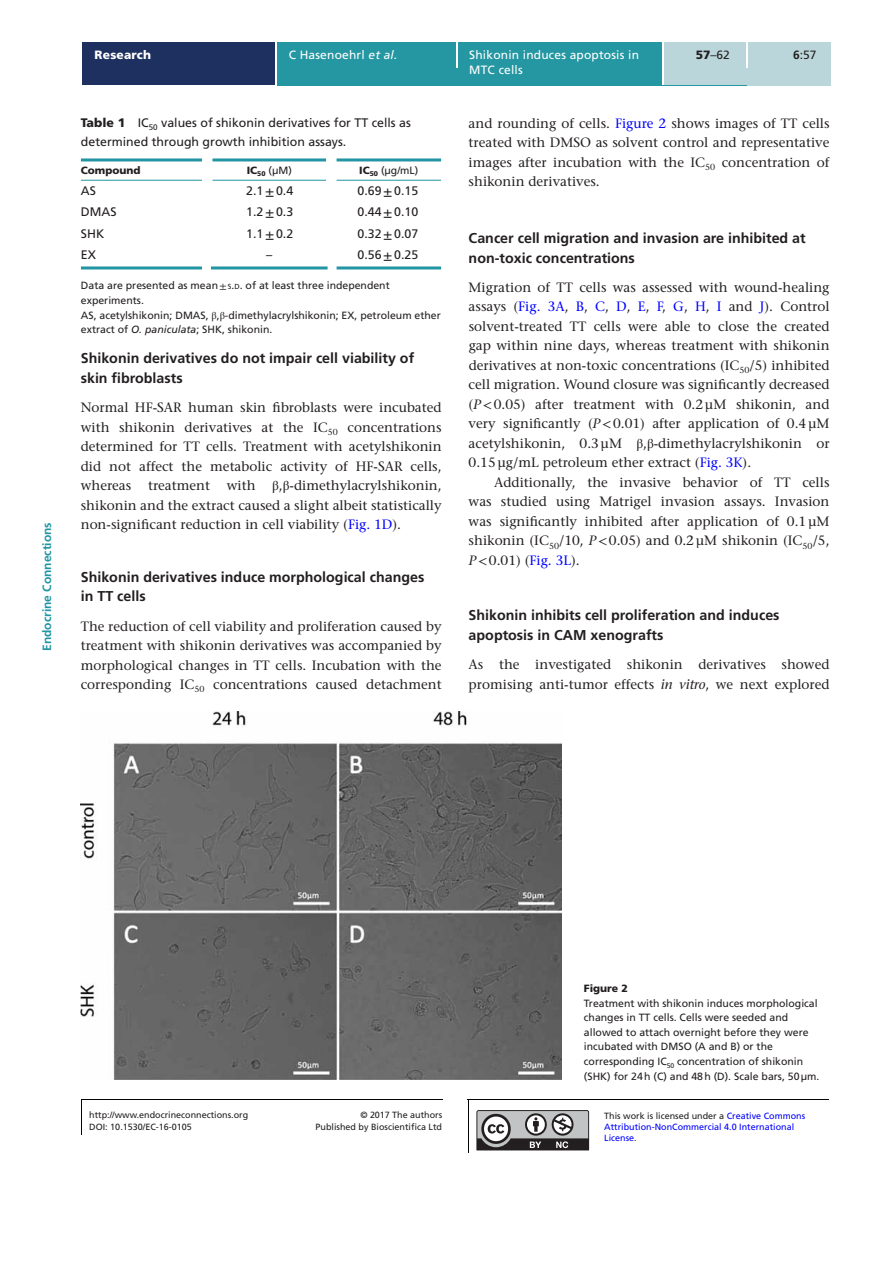
<style>
.page{position:relative;width:893px;height:1263px;background:#fff}
.page>*{position:absolute;margin:0;border:0;box-sizing:border-box;transform-origin:0 0}
.t1{font:700 14.25px/19.5px "Frutiger LT Std";color:#231f20}
.t2{font:500 13.5px/19.5px "Stone Serif Std";color:#231f20;text-align:justify}
.t3{font:12.3px/19.5px "Frutiger LT Std";color:#231f20}
.t4{font:12px/14.7px "Frutiger LT Std";letter-spacing:.015em;color:#fff}
.t5{font:700 12px "Frutiger LT Std";color:#2195a3}
.t6{font:12px "Frutiger LT Std";color:#231f20}
.t7{font:900 12px "Frutiger LT Std";letter-spacing:.015em;color:#fff}
.t8{font:10.5px/14.5px "Frutiger LT Std";color:#231f20}
.t9{font:900 10.5px "Frutiger LT Std";color:#231f20}
.t10{font:9px/12px "Frutiger LT Std";color:#231f20;text-align:right}
.t11{font:9px/11.2px "Frutiger LT Std";color:#00f}
.s1{font-style:italic}
.s2{font-weight:900}
.s3{font-weight:700}
.s4{font-family:"STIX General";font-weight:700}
.s5{font-family:"STIX General"}
.s6{font-size:7.35px}
.s7{font-style:inherit}
.s8{font-family:"STIX General";font-weight:400}
.s9{color:#00f}
.s10{color:#231f20}
</style>
<div class="page">
<svg style="left:476px;top:1110px;width:113px;height:40px;background:#8a898a"></svg>
<hr style="left:81px;top:1099px;width:1px;height:36px;background:#040503">
<hr style="left:468px;top:1099px;width:1px;height:54px;background:#040503">
<hr style="left:81px;top:1099px;width:361px;height:1px;background:#040503">
<hr style="left:468px;top:1099px;width:361px;height:1px;background:#040503">
<div style="left:82px;top:43px;width:194px;height:42px;background:#1e3060"></div>
<div style="left:277px;top:51px;width:554px;height:34px;background:#2597a2"></div>
<div style="left:277px;top:43px;width:179px;height:8px;background:#2597a2"></div>
<hr style="left:456px;top:43px;width:2px;height:25px;background:#fff">
<div style="left:458px;top:43px;width:205px;height:42px;background:#2597a2"></div>
<hr style="left:663px;top:43px;width:1px;height:42px;background:#fff">
<div style="left:664px;top:43px;width:83px;height:42px;background:#bbd6da"></div>
<div style="left:747px;top:68px;width:84px;height:17px;background:#bbd6da"></div>
<svg style="left:747px;top:51px;width:1px;height:17px"></svg>
<div style="left:748px;top:43px;width:83px;height:25px;background:#bbd6da"></div>
<hr style="left:81px;top:158px;width:121px;height:3px;background:#2195a3">
<hr style="left:81px;top:180px;width:121px;height:1px;background:#2195a3">
<hr style="left:212px;top:158px;width:114px;height:3px;background:#2195a3">
<hr style="left:212px;top:180px;width:114px;height:1px;background:#2195a3">
<hr style="left:337px;top:158px;width:104px;height:3px;background:#2195a3">
<hr style="left:337px;top:180px;width:104px;height:1px;background:#2195a3">
<hr style="left:81px;top:266px;width:121px;height:3px;background:#2195a3">
<hr style="left:211px;top:266px;width:117px;height:3px;background:#2195a3">
<hr style="left:337px;top:266px;width:104px;height:3px;background:#2195a3">
<img style="left:81px;top:712px;width:480px;height:368px">
<p class="t5" style="left:40px;top:651px;width:130px;rotate:-90deg">Endocrine Connections</p>
<p class="t7" style="left:95px;top:48px;width:58px">Research</p>
<p class="t4" style="left:289px;top:48px;width:110px">C Hasenoehrl <span class="s1">et al.</span></p>
<p class="t4" style="left:469px;top:48px;width:171px">Shikonin induces apoptosis in<br>MTC cells</p>
<p class="t6" style="left:696px;top:48px;width:36px"><span class="s2">57</span>–62</p>
<p class="t6" style="left:793px;top:48px;width:25px"><span class="s3">6</span>:57</p>
<p class="t3" style="left:81px;top:113px;width:331px"><span class="s2">Table 1</span> IC<sub>50</sub> values of shikonin derivatives for TT cells as determined through growth inhibition assays.</p>
<p class="t9" style="left:81px;top:164px;width:61px">Compound</p>
<p class="t8" style="left:247px;top:163px;width:47px"><span class="s2">IC</span><sub>50</sub> (µM)</p>
<p class="t8" style="left:359px;top:163px;width:61px"><span class="s2">IC</span><sub>50</sub> (µg/mL)</p>
<p class="t3" style="left:81px;top:181px;width:17px">AS</p>
<p class="t3" style="left:246px;top:181px;width:49px">2.1<span class="s4">±</span>0.4</p>
<p class="t3" style="left:357px;top:181px;width:62px">0.69<span class="s4">±</span>0.15</p>
<p class="t3" style="left:81px;top:202px;width:37px">DMAS</p>
<p class="t3" style="left:246px;top:202px;width:49px">1.2<span class="s4">±</span>0.3</p>
<p class="t3" style="left:357px;top:202px;width:62px">0.44<span class="s4">±</span>0.10</p>
<p class="t3" style="left:81px;top:224px;width:25px">SHK</p>
<p class="t3" style="left:246px;top:224px;width:49px">1.1<span class="s4">±</span>0.2</p>
<p class="t3" style="left:357px;top:224px;width:62px">0.32<span class="s4">±</span>0.07</p>
<p class="t3" style="left:81px;top:245px;width:17px">EX</p>
<p class="t3" style="left:266px;top:245px;width:8px">–</p>
<p class="t3" style="left:357px;top:245px;width:62px">0.56<span class="s4">±</span>0.25</p>
<p class="t8" style="left:81px;top:278px;width:361px">Data are presented as mean<span class="s5">±</span> <span class="s6">s</span><span class="s7">.</span><span class="s6">d</span><span class="s7">.</span> of at least three independent experiments.<br>AS, acetylshikonin; DMAS, <span class="s5">β</span>,<span class="s5">β</span>-dimethylacrylshikonin; EX, petroleum ether extract of <span class="s1">O. paniculata</span>; SHK, shikonin.</p>
<p class="t1" style="left:81px;top:349px;width:335px">Shikonin derivatives do not impair cell viability of skin fibroblasts</p>
<p class="t2" style="left:81px;top:398px;width:362px">Normal HF-SAR human skin fibroblasts were incubated with shikonin derivatives at the IC<sub>50</sub> concentrations determined for TT cells. Treatment with acetylshikonin did not affect the metabolic activity of HF-SAR cells, whereas treatment with <span class="s8">β</span>,<span class="s8">β</span>-dimethylacrylshikonin, shikonin and the extract caused a slight albeit statistically non-significant reduction in cell viability (<span class="s9">Fig. 1D</span>).</p>
<p class="t1" style="left:81px;top:567px;width:345px">Shikonin derivatives induce morphological changes in TT cells</p>
<p class="t2" style="left:81px;top:616px;width:362px">The reduction of cell viability and proliferation caused by treatment with shikonin derivatives was accompanied by morphological changes in TT cells. Incubation with the corresponding IC<sub>50</sub> concentrations caused detachment</p>
<p class="t2" style="left:469px;top:113px;width:362px">and rounding of cells. <span class="s9">Figure 2</span> shows images of TT cells treated with DMSO as solvent control and representative images after incubation with the IC<sub>50</sub> concentration of shikonin derivatives.</p>
<p class="t1" style="left:469px;top:228px;width:339px">Cancer cell migration and invasion are inhibited at non-toxic concentrations</p>
<p class="t2" style="left:469px;top:277px;width:362px">Migration of TT cells was assessed with wound-healing assays (<span class="s9">Fig. 3A</span>, <span class="s9">B</span>, <span class="s9">C</span>, <span class="s9">D</span>, <span class="s9">E</span>, <span class="s9">F</span>, <span class="s9">G</span>, <span class="s9">H</span>, <span class="s9">I</span> and <span class="s9">J</span>). Control solvent-treated TT cells were able to close the created gap within nine days, whereas treatment with shikonin derivatives at non-toxic concentrations (IC<sub>50</sub>/5) inhibited cell migration. Wound closure was significantly decreased (<span class="s1">P</span><span class="s8">&lt;</span>0.05) after treatment with 0.2µM shikonin, and very significantly (<span class="s1">P</span><span class="s8">&lt;</span>0.01) after application of 0.4µM acetylshikonin, 0.3µM <span class="s8">β</span>,<span class="s8">β</span>-dimethylacrylshikonin or 0.15µg/mL petroleum ether extract (<span class="s9">Fig. 3K</span>).</p>
<p class="t2" style="left:469px;top:472px;width:362px;text-indent:26px">Additionally, the invasive behavior of TT cells was studied using Matrigel invasion assays. Invasion was significantly inhibited after application of 0.1µM shikonin (IC<sub>50</sub>/10, <span class="s1">P</span><span class="s8">&lt;</span>0.05) and 0.2µM shikonin (IC<sub>50</sub>/5, <span class="s1">P</span><span class="s8">&lt;</span>0.01) (<span class="s9">Fig. 3L</span>).</p>
<p class="t1" style="left:469px;top:606px;width:312px">Shikonin inhibits cell proliferation and induces apoptosis in CAM xenografts</p>
<p class="t2" style="left:469px;top:655px;width:362px">As the investigated shikonin derivatives showed promising anti-tumor effects <span class="s1">in vitro</span>, we next explored</p>
<p class="t9" style="left:584px;top:982px;width:45px">Figure 2</p>
<p class="t8" style="left:584px;top:996px;width:237px">Treatment with shikonin induces morphological changes in TT cells. Cells were seeded and allowed to attach overnight before they were incubated with DMSO (A and B) or the corresponding IC<sub>50</sub> concentration of shikonin (SHK) for 24h (C) and 48h (D). Scale bars, 50µm.</p>
<p class="t10" style="left:89px;top:1109px;width:161px">http://www.endocrineconnections.org</p>
<p class="t10" style="left:316px;top:1109px;width:128px">© 2017 The authors<br>Published by Bioscientifica Ltd</p>
<p class="t11" style="left:604px;top:1110px;width:203px"><span class="s10">This work is licensed under a</span> Creative Commons<br>Attribution-NonCommercial 4.0 International<br>License<span class="s10">.</span></p>
<p class="t10" style="left:89px;top:1121px;width:104px">DOI: 10.1530/EC-16-0105</p>
</div>
